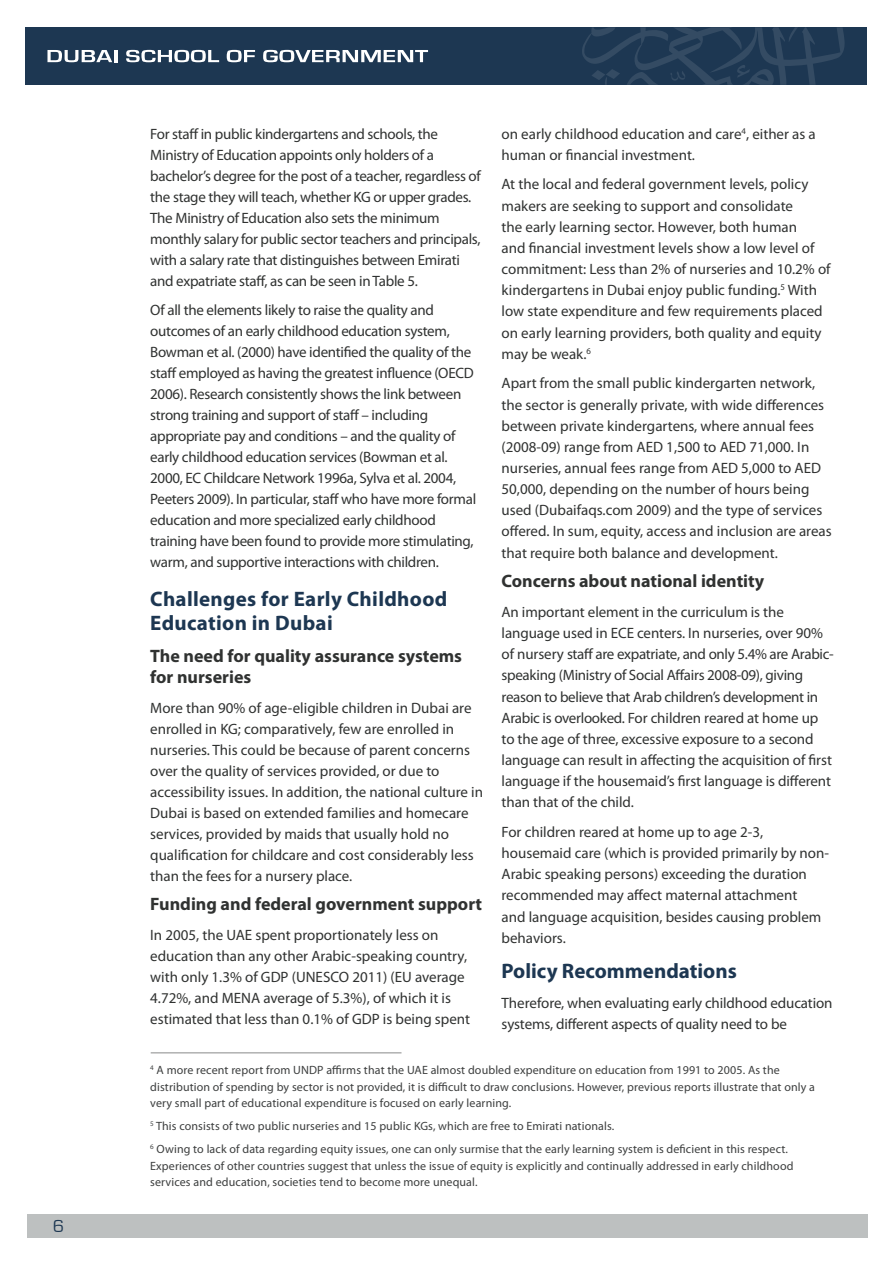
<style>
.page{position:relative;width:893px;height:1263px;background:#fff}
.page>*{position:absolute;margin:0;border:0;box-sizing:border-box;transform-origin:0 0}
.t1{font:700 21px/24px "Myriad Pro";letter-spacing:.015em;color:#1d3752}
.t2{font:700 18px/21px "Myriad Pro";color:#303231}
.t3{font:18px "Eurostile";color:#1d3752}
.t4{font:15px/21px "Myriad Pro";letter-spacing:-.005em;color:#303231}
.t5{font:12px/16.5px "Myriad Pro";letter-spacing:.01em;color:#3d3f3f}
</style>
<div class="page">
<div style="left:26px;top:27px;width:841px;height:58px;background:#1d3752"></div>
<svg style="left:582px;top:27px;width:263px;height:58px"></svg>
<svg style="left:47px;top:50px;width:70px;height:12px"></svg>
<svg style="left:126px;top:50px;width:93px;height:12px"></svg>
<svg style="left:227px;top:50px;width:28px;height:12px"></svg>
<svg style="left:263px;top:50px;width:165px;height:12px"></svg>
<div style="left:27px;top:1214px;width:840px;height:23px;background:#bdc0c0"></div>
<hr style="left:151px;top:1052px;width:250px;height:1px;background:#888a8a">
<p class="t3" style="left:53px;top:1216px;width:13px">6</p>
<p class="t4" style="left:150px;top:123px;width:332px">For staff in public kindergartens and schools, the Ministry of Education appoints only holders of a bachelor’s degree for the post of a teacher, regardless of the stage they will teach, whether KG or upper grades.<br>The Ministry of Education also sets the minimum monthly salary for public sector teachers and principals, with a salary rate that distinguishes between Emirati and expatriate staff, as can be seen in Table 5.</p>
<p class="t4" style="left:150px;top:300px;width:327px">Of all the elements likely to raise the quality and outcomes of an early childhood education system, Bowman et al. (2000) have identified the quality of the staff employed as having the greatest influence (OECD 2006). Research consistently shows the link between strong training and support of staff – including appropriate pay and conditions – and the quality of early childhood education services (Bowman et al.<br>2000, EC Childcare Network 1996a, Sylva et al. 2004, Peeters 2009). In particular, staff who have more formal education and more specialized early childhood training have been found to provide more stimulating, warm, and supportive interactions with children.</p>
<h1 class="t1" style="left:150px;top:586px;width:299px">Challenges for Early Childhood<br>Education in Dubai</h1>
<p class="t2" style="left:150px;top:645px;width:313px">The need for quality assurance systems for nurseries</p>
<p class="t4" style="left:150px;top:697px;width:334px">More than 90% of age-eligible children in Dubai are enrolled in KG; comparatively, few are enrolled in nurseries. This could be because of parent concerns over the quality of services provided, or due to accessibility issues. In addition, the national culture in Dubai is based on extended families and homecare services, provided by maids that usually hold no qualification for childcare and cost considerably less than the fees for a nursery place.</p>
<p class="t2" style="left:150px;top:893px;width:333px">Funding and federal government support</p>
<p class="t4" style="left:150px;top:924px;width:321px">In 2005, the UAE spent proportionately less on education than any other Arabic-speaking country, with only 1.3% of GDP (UNESCO 2011) (EU average 4.72%, and MENA average of 5.3%), of which it is estimated that less than 0.1% of GDP is being spent</p>
<p class="t4" style="left:502px;top:123px;width:316px">on early childhood education and care<sup>4</sup>, either as a human or financial investment.</p>
<p class="t4" style="left:502px;top:174px;width:331px">At the local and federal government levels, policy makers are seeking to support and consolidate<br>the early learning sector. However, both human<br>and financial investment levels show a low level of commitment: Less than 2% of nurseries and 10.2% of kindergartens in Dubai enjoy public funding.<sup>5</sup> With low state expenditure and few requirements placed on early learning providers, both quality and equity may be weak.<sup>6</sup></p>
<p class="t4" style="left:502px;top:372px;width:332px">Apart from the small public kindergarten network, the sector is generally private, with wide differences between private kindergartens, where annual fees (2008-09) range from AED 1,500 to AED 71,000. In nurseries, annual fees range from AED 5,000 to AED 50,000, depending on the number of hours being used (Dubaifaqs.com 2009) and the type of services offered. In sum, equity, access and inclusion are areas that require both balance and development.</p>
<p class="t2" style="left:502px;top:570px;width:264px">Concerns about national identity</p>
<p class="t4" style="left:502px;top:601px;width:334px">An important element in the curriculum is the language used in ECE centers. In nurseries, over 90% of nursery staff are expatriate, and only 5.4% are Arabic&shy;speaking (Ministry of Social Affairs 2008-09), giving reason to believe that Arab children’s development in Arabic is overlooked. For children reared at home up to the age of three, excessive exposure to a second language can result in affecting the acquisition of first language if the housemaid’s first language is different than that of the child.</p>
<p class="t4" style="left:502px;top:821px;width:329px">For children reared at home up to age 2-3, housemaid care (which is provided primarily by non-Arabic speaking persons) exceeding the duration recommended may affect maternal attachment<br>and language acquisition, besides causing problem behaviors.</p>
<h1 class="t1" style="left:502px;top:958px;width:237px">Policy Recommendations</h1>
<p class="t4" style="left:502px;top:992px;width:332px">Therefore, when evaluating early childhood education systems, different aspects of quality need to be</p>
<p class="t5" style="left:150px;top:1062px;width:666px"><sup>4</sup> A more recent report from UNDP affirms that the UAE almost doubled expenditure on education from 1991 to 2005. As the distribution of spending by sector is not provided, it is difficult to draw conclusions. However, previous reports illustrate that only a very small part of educational expenditure is focused on early learning.</p>
<p class="t5" style="left:150px;top:1114px;width:639px;line-height:23px"><sup>5</sup> This consists of two public nurseries and 15 public KGs, which are free to Emirati nationals.<br><sup>6</sup> Owing to lack of data regarding equity issues, one can only surmise that the early learning system is deficient in this respect.</p>
<p class="t5" style="left:150px;top:1157px;width:645px">Experiences of other countries suggest that unless the issue of equity is explicitly and continually addressed in early childhood services and education, societies tend to become more unequal.</p>
</div>
